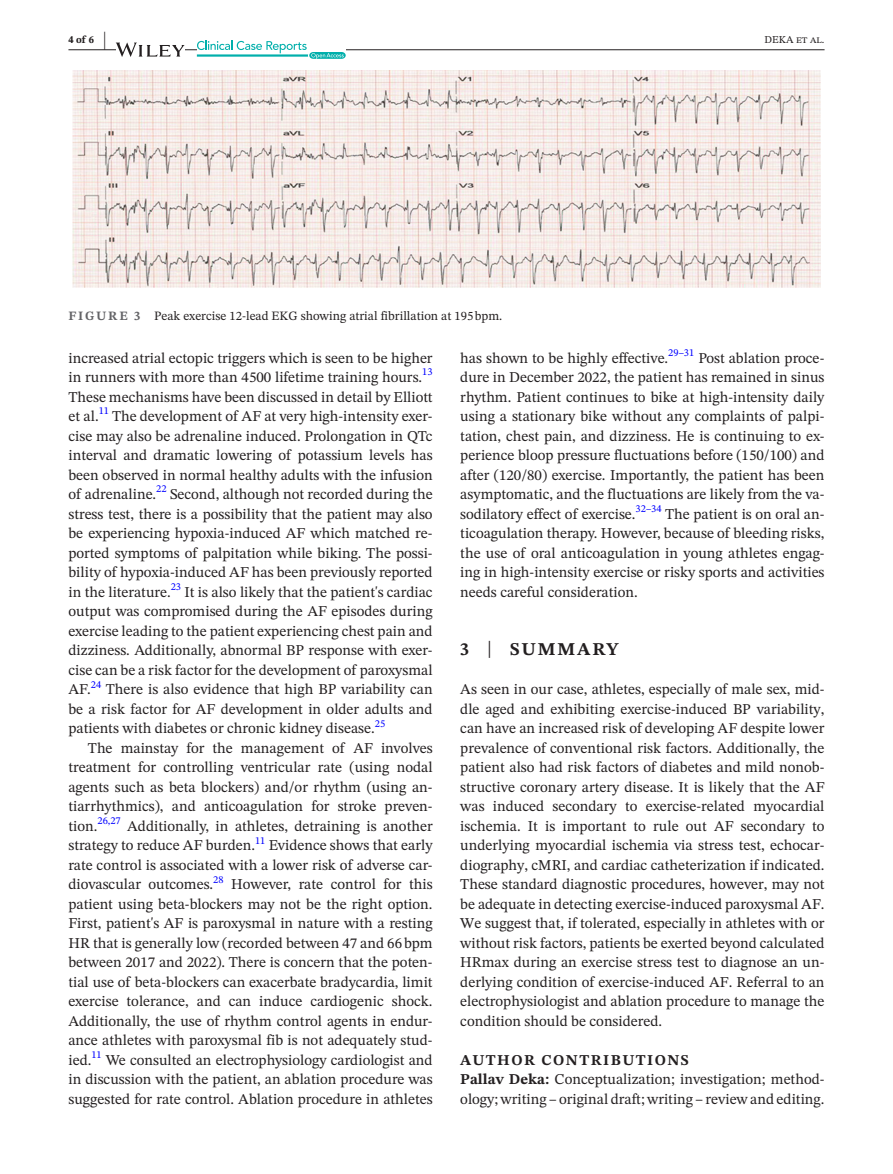
<style>
.page{position:relative;width:893px;height:1174px;background:#fff}
.page>*{position:absolute;margin:0;border:0;box-sizing:border-box;transform-origin:0 0}
.t1{font:700 18px "STIX Two Text";letter-spacing:.1em;color:#231f20}
.t2{font:15px/19.5px "STIX Two Text";color:#231f20;text-align:justify}
.t3{font:12.75px "STIX Two Text";color:#231f20}
.t4{font:10.5px "STIX Two Text";color:#00f}
.t5{font:10.5px "STIX Two Text";color:#231f20}
.t6{font:700 10.5px "STIX Two Text";color:#231f20}
.s1{font-size:21px}
.s2{font-weight:700;color:#636366}
.s3{font-weight:400;font-size:23.7px}
.s4{font-weight:700}
</style>
<div class="page">
<hr style="left:68px;top:49px;width:756px;height:1px;background:#231f20">
<svg style="left:116px;top:43px;width:69px;height:14px"></svg>
<svg style="left:197px;top:41px;width:149px;height:18px"></svg>
<img style="left:72px;top:70px;width:749px;height:217px">
<p class="t6" style="left:68px;top:32px;width:39px">4 of 6 <span class="s1">|</span></p>
<p class="t5" style="left:764px;top:32px;width:62px">DEKA et al.</p>
<p class="t3" style="left:68px;top:306px;width:435px"><span class="s2">FIGURE 3</span> Peak exercise 12-lead EKG showing atrial fibrillation at 195bpm.</p>
<p class="t2" style="left:68px;top:348px;width:366px">increased atrial ectopic triggers which is seen to be higher in runners with more than 4500 lifetime training hours.</p>
<p class="t4" style="left:422px;top:364px;width:12px">13</p>
<p class="t2" style="left:68px;top:387px;width:366px">These mechanisms have been discussed in detail by Elliott et al.</p>
<p class="t4" style="left:99px;top:403px;width:12px">11</p>
<p class="t2" style="left:68px;top:406px;width:366px;text-indent:44px">The development of AF at very high-intensity exer&shy;cise may also be adrenaline induced. Prolongation in QTc interval and dramatic lowering of potassium levels has been observed in normal healthy adults with the infusion of adrenaline.</p>
<p class="t4" style="left:156px;top:481px;width:12px">22</p>
<p class="t2" style="left:68px;top:484px;width:366px;text-indent:102px">Second, although not recorded during the stress test, there is a possibility that the patient may also be experiencing hypoxia-induced AF which matched re&shy;ported symptoms of palpitation while biking. The possi&shy;bility of hypoxia-induced AF has been previously reported in the literature.</p>
<p class="t4" style="left:171px;top:579px;width:12px">23</p>
<p class="t2" style="left:68px;top:582px;width:366px;text-indent:116px">It is also likely that the patient's cardiac output was compromised during the AF episodes during exercise leading to the patient experiencing chest pain and dizziness. Additionally, abnormal BP response with exer&shy;cise can be a risk factor for the development of paroxysmal AF.</p>
<p class="t4" style="left:91px;top:676px;width:12px">24</p>
<p class="t2" style="left:68px;top:679px;width:366px;text-indent:37px">There is also evidence that high BP variability can be a risk factor for AF development in older adults and patients with diabetes or chronic kidney disease.</p>
<p class="t4" style="left:375px;top:715px;width:12px">25</p>
<p class="t2" style="left:68px;top:738px;width:366px;text-indent:20px">The mainstay for the management of AF involves treatment for controlling ventricular rate (using nodal agents such as beta blockers) and/or rhythm (using an&shy;tiarrhythmics), and anticoagulation for stroke preven&shy;tion.</p>
<p class="t4" style="left:97px;top:813px;width:25px">26,27</p>
<p class="t2" style="left:68px;top:816px;width:366px;text-indent:59px">Additionally, in athletes, detraining is another strategy to reduce AF burden.</p>
<p class="t4" style="left:255px;top:832px;width:12px">11</p>
<p class="t2" style="left:68px;top:835px;width:366px;text-indent:200px">Evidence shows that early rate control is associated with a lower risk of adverse car&shy;diovascular outcomes.</p>
<p class="t4" style="left:213px;top:871px;width:12px">28</p>
<p class="t2" style="left:68px;top:874px;width:366px;text-indent:163px">However, rate control for this patient using beta-blockers may not be the right option.<br>First, patient's AF is paroxysmal in nature with a resting HR that is generally low (recorded between 47 and 66bpm between 2017 and 2022). There is concern that the poten&shy;tial use of beta-blockers can exacerbate bradycardia, limit exercise tolerance, and can induce cardiogenic shock.<br>Additionally, the use of rhythm control agents in endur&shy;ance athletes with paroxysmal fib is not adequately stud&shy;ied.</p>
<p class="t4" style="left:91px;top:1047px;width:12px">11</p>
<p class="t2" style="left:68px;top:1050px;width:366px;text-indent:37px">We consulted an electrophysiology cardiologist and in discussion with the patient, an ablation procedure was suggested for rate control. Ablation procedure in athletes</p>
<p class="t2" style="left:460px;top:348px;width:366px">has shown to be highly effective.<sup>29–31</sup> Post ablation proce&shy;dure in December 2022, the patient has remained in sinus rhythm. Patient continues to bike at high-intensity daily using a stationary bike without any complaints of palpi&shy;tation, chest pain, and dizziness. He is continuing to ex&shy;perience bloop pressure fluctuations before (150/100) and after (120/80) exercise. Importantly, the patient has been asymptomatic, and the fluctuations are likely from the va&shy;sodilatory effect of exercise.</p>
<p class="t4" style="left:636px;top:501px;width:28px">32–34</p>
<p class="t2" style="left:460px;top:504px;width:366px;text-indent:205px">The patient is on oral an&shy;ticoagulation therapy. However, because of bleeding risks, the use of oral anticoagulation in young athletes engag&shy;ing in high-intensity exercise or risky sports and activities needs careful consideration.</p>
<p class="t1" style="left:460px;top:636px;width:160px">3 <span class="s3">|</span> SUMMARY</p>
<p class="t2" style="left:460px;top:679px;width:366px">As seen in our case, athletes, especially of male sex, mid&shy;dle aged and exhibiting exercise-induced BP variability, can have an increased risk of developing AF despite lower prevalence of conventional risk factors. Additionally, the patient also had risk factors of diabetes and mild nonob&shy;structive coronary artery disease. It is likely that the AF was induced secondary to exercise-related myocardial ischemia. It is important to rule out AF secondary to underlying myocardial ischemia via stress test, echocar&shy;diography, cMRI, and cardiac catheterization if indicated.<br>These standard diagnostic procedures, however, may not be adequate in detecting exercise-induced paroxysmal AF.<br>We suggest that, if tolerated, especially in athletes with or without risk factors, patients be exerted beyond calculated HRmax during an exercise stress test to diagnose an un&shy;derlying condition of exercise-induced AF. Referral to an electrophysiologist and ablation procedure to manage the condition should be considered.</p>
<p class="t2" style="left:460px;top:1050px;width:366px;text-align:left"><span class="s4">AUTHOR CONTRIBUTIONS<br>Pallav Deka:</span> Conceptualization; investigation; method&shy;ology; writing – original draft; writing – review and editing.</p>
</div>
